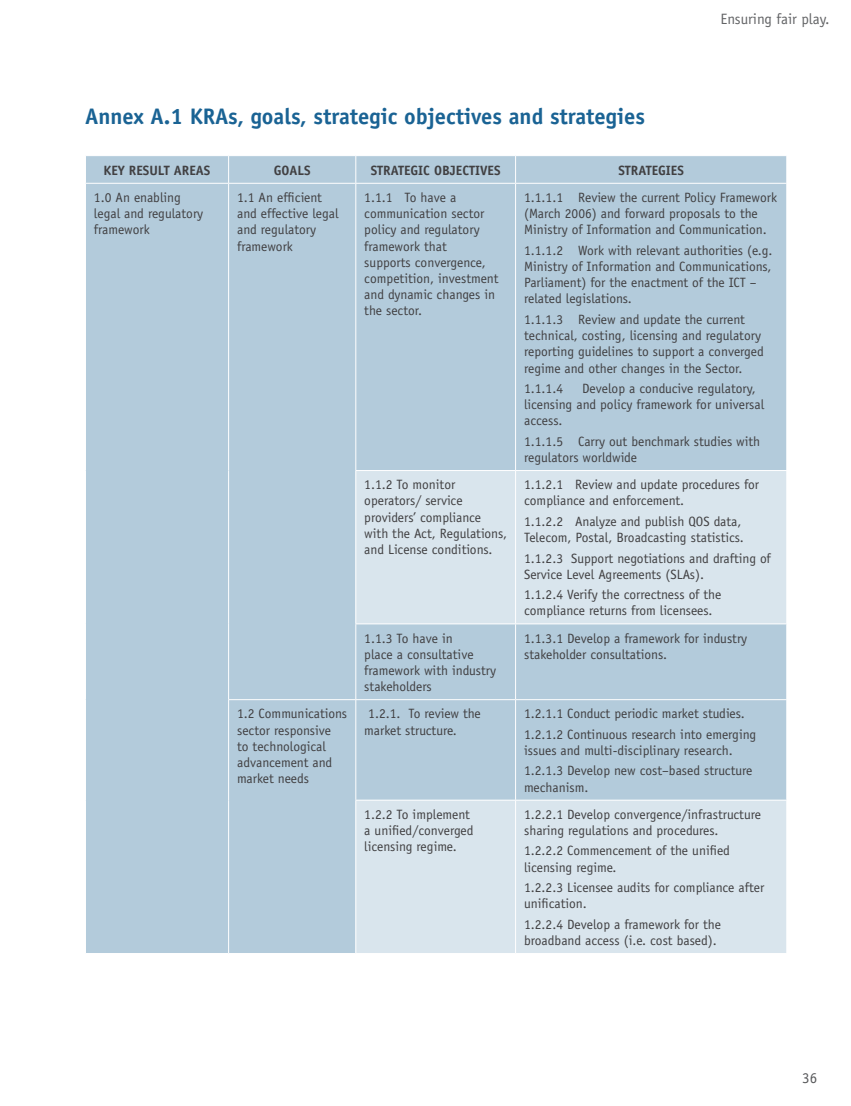
<style>
.page{position:relative;width:851px;height:1106px;background:#fff}
.page>*{position:absolute;margin:0;border:0;box-sizing:border-box;transform-origin:0 0}
.t1{font:700 22.5px "Officina Sans";color:#1a6394}
.t2{font:15px "Officina Sans";color:#636466}
.t3{font:15px "Officina Sans";color:#58595b}
.t4{font:13.5px/16.2px "Officina Sans";color:#414042}
.t5{font:700 13.5px "Officina Sans";color:#414042}
</style>
<div class="page">
<div style="left:86px;top:156px;width:700px;height:797px;background:#b3cbdb"></div>
<svg style="left:356px;top:471px;width:430px;height:482px;background:#cbdbe6"></svg>
<hr style="left:85px;top:183px;width:143px;height:1px;background:#fff">
<svg style="left:228px;top:156px;width:1px;height:27px"></svg>
<hr style="left:228px;top:183px;width:128px;height:1px;background:#fff">
<hr style="left:228px;top:184px;width:1px;height:286px;background:#fff">
<hr style="left:228px;top:470px;width:1px;height:154px;background:#fff">
<hr style="left:228px;top:624px;width:1px;height:75px;background:#fff">
<svg style="left:355px;top:156px;width:1px;height:27px"></svg>
<svg style="left:515px;top:156px;width:1px;height:27px"></svg>
<svg style="left:786px;top:156px;width:1px;height:27px"></svg>
<hr style="left:356px;top:183px;width:159px;height:1px;background:#fff">
<hr style="left:355px;top:184px;width:1px;height:286px;background:#fff">
<hr style="left:515px;top:183px;width:272px;height:1px;background:#fff">
<hr style="left:515px;top:184px;width:1px;height:286px;background:#fff">
<hr style="left:355px;top:470px;width:160px;height:1px;background:#fff">
<hr style="left:355px;top:471px;width:1px;height:152px;background:#fff">
<hr style="left:515px;top:470px;width:272px;height:1px;background:#fff">
<hr style="left:515px;top:471px;width:1px;height:152px;background:#fff">
<hr style="left:355px;top:623px;width:160px;height:1px;background:#fff">
<hr style="left:355px;top:624px;width:1px;height:75px;background:#fff">
<hr style="left:515px;top:623px;width:272px;height:1px;background:#fff">
<hr style="left:515px;top:624px;width:1px;height:75px;background:#fff">
<hr style="left:228px;top:699px;width:128px;height:1px;background:#fff">
<hr style="left:228px;top:700px;width:1px;height:100px;background:#fff">
<hr style="left:228px;top:800px;width:1px;height:153px;background:#fff">
<hr style="left:356px;top:699px;width:159px;height:1px;background:#fff">
<hr style="left:355px;top:700px;width:1px;height:99px;background:#fff">
<hr style="left:515px;top:699px;width:272px;height:1px;background:#fff">
<hr style="left:515px;top:700px;width:1px;height:99px;background:#fff">
<hr style="left:355px;top:799px;width:160px;height:1px;background:#fff">
<hr style="left:355px;top:800px;width:1px;height:153px;background:#fff">
<hr style="left:515px;top:799px;width:272px;height:1px;background:#fff">
<hr style="left:515px;top:800px;width:1px;height:153px;background:#fff">
<p class="t2" style="left:720px;top:10px;width:111px">Ensuring fair play.</p>
<h1 class="t1" style="left:85px;top:102px;width:561px">Annex A.1 KRAs, goals, strategic objectives and strategies</h1>
<p class="t5" style="left:104px;top:162px;width:108px">KEY RESULT AREAS</p>
<p class="t5" style="left:274px;top:162px;width:38px">GOALS</p>
<p class="t5" style="left:371px;top:162px;width:131px">STRATEGIC OBJECTIVES</p>
<p class="t5" style="left:618px;top:162px;width:67px">STRATEGIES</p>
<p class="t4" style="left:94px;top:189px;width:111px">1.0 An enabling legal and regulatory framework</p>
<p class="t4" style="left:237px;top:189px;width:103px">1.1 An efficient and effective legal and regulatory framework</p>
<p class="t4" style="left:364px;top:189px;width:136px">1.1.1 To have a communication sector policy and regulatory framework that<br>supports convergence, competition, investment and dynamic changes in the sector.</p>
<p class="t4" style="left:524px;top:189px;width:254px">1.1.1.1 Review the current Policy Framework (March 2006) and forward proposals to the<br>Ministry of Information and Communication.</p>
<p class="t4" style="left:524px;top:242px;width:250px">1.1.1.2 Work with relevant authorities (e.g.<br>Ministry of Information and Communications, Parliament) for the enactment of the ICT – related legislations.</p>
<p class="t4" style="left:524px;top:311px;width:241px">1.1.1.3 Review and update the current technical, costing, licensing and regulatory reporting guidelines to support a converged regime and other changes in the Sector.</p>
<p class="t4" style="left:524px;top:380px;width:40px">1.1.1.4</p>
<p class="t4" style="left:524px;top:380px;width:242px;text-indent:58px">Develop a conducive regulatory, licensing and policy framework for universal access.</p>
<p class="t4" style="left:524px;top:433px;width:238px">1.1.1.5 Carry out benchmark studies with regulators worldwide</p>
<p class="t4" style="left:364px;top:476px;width:144px">1.1.2 To monitor operators/ service providers’ compliance with the Act, Regulations, and License conditions.</p>
<p class="t4" style="left:524px;top:476px;width:236px">1.1.2.1 Review and update procedures for compliance and enforcement.</p>
<p class="t4" style="left:524px;top:513px;width:221px">1.1.2.2 Analyze and publish QOS data,<br>Telecom, Postal, Broadcasting statistics.</p>
<p class="t4" style="left:524px;top:550px;width:248px">1.1.2.3 Support negotiations and drafting of<br>Service Level Agreements (SLAs).</p>
<p class="t4" style="left:524px;top:586px;width:199px">1.1.2.4 Verify the correctness of the compliance returns from licensees.</p>
<p class="t4" style="left:364px;top:630px;width:133px">1.1.3 To have in<br>place a consultative framework with industry stakeholders</p>
<p class="t4" style="left:524px;top:630px;width:225px">1.1.3.1 Develop a framework for industry stakeholder consultations.</p>
<p class="t4" style="left:237px;top:705px;width:112px">1.2 Communications sector responsive<br>to technological advancement and market needs</p>
<p class="t4" style="left:364px;top:705px;width:118px">1.2.1. To review the market structure.</p>
<p class="t4" style="left:524px;top:703px;width:234px;line-height:20.4px">1.2.1.1 Conduct periodic market studies.<br>1.2.1.2 Continuous research into emerging</p>
<p class="t4" style="left:524px;top:740px;width:230px;line-height:20.4px">issues and multi-disciplinary research.<br>1.2.1.3 Develop new cost–based structure</p>
<p class="t4" style="left:524px;top:779px;width:66px">mechanism.</p>
<p class="t4" style="left:364px;top:806px;width:111px">1.2.2 To implement a unified/converged licensing regime.</p>
<p class="t4" style="left:524px;top:806px;width:238px">1.2.2.1 Develop convergence/infrastructure sharing regulations and procedures.</p>
<p class="t4" style="left:524px;top:842px;width:207px">1.2.2.2 Commencement of the unified licensing regime.</p>
<p class="t4" style="left:524px;top:879px;width:242px">1.2.2.3 Licensee audits for compliance after unification.</p>
<p class="t4" style="left:524px;top:916px;width:198px">1.2.2.4 Develop a framework for the broadband access (i.e. cost based).</p>
<p class="t3" style="left:802px;top:1069px;width:16px">36</p>
</div>
